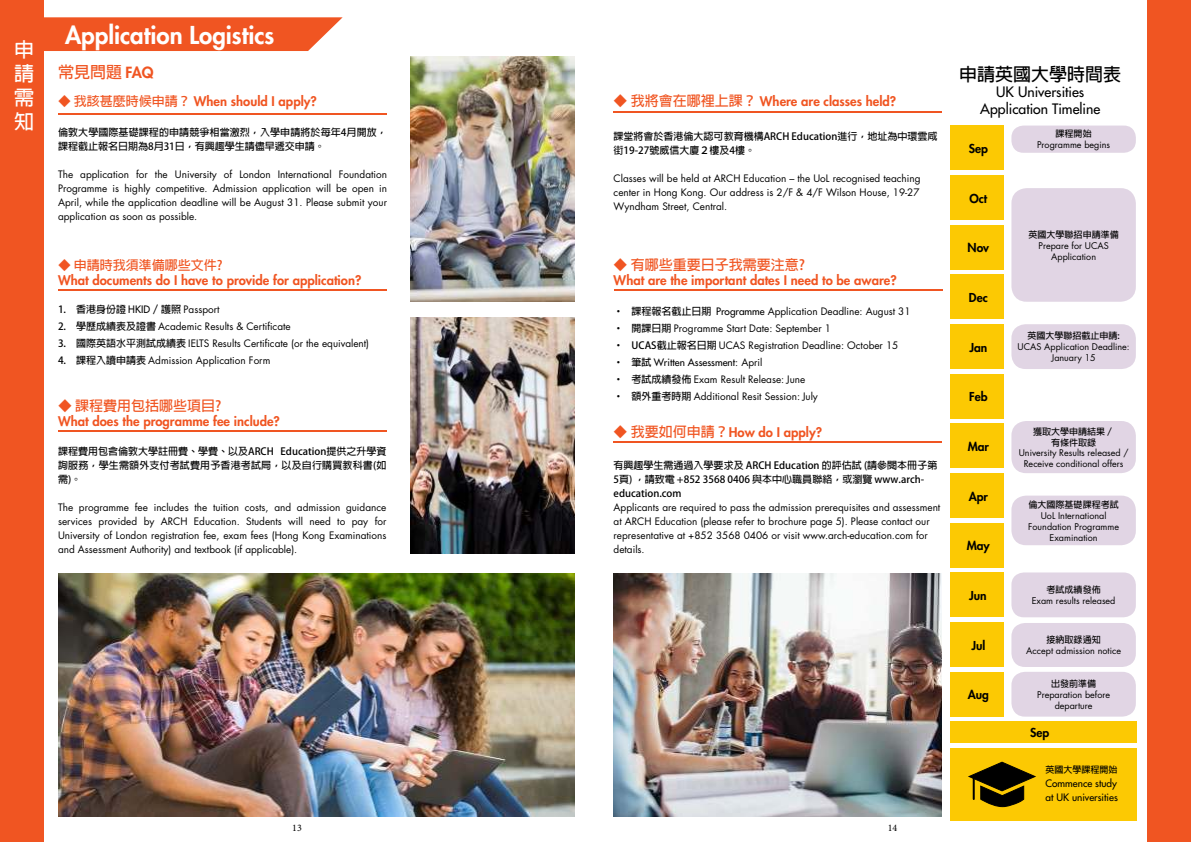
<style>
.page{position:relative;width:1191px;height:842px;background:#fff}
.page>*{position:absolute;margin:0;border:0;box-sizing:border-box;transform-origin:0 0}
.t1{font:800 24px "Futura Std";color:#fff}
.t2{font:700 20px/24px "Adobe Fan Heiti Std";color:#fff;text-align:justify}
.t3{font:700 18px "Adobe Fan Heiti Std";color:#000}
.t4{font:700 16px "Adobe Fan Heiti Std";color:#f05522}
.t5{font:500 14px/16.8px "Futura Std";color:#000;text-align:center}
.t6{font:700 14px "Adobe Fan Heiti Std";color:#f05522}
.t7{font:800 13px "Futura Std";color:#f05522}
.t8{font:700 13px "Adobe Fan Heiti Std";color:#f05522}
.t9{font:800 12px "Futura Std";color:#000}
.t10{font:10px/14px "Futura Std";color:#000;text-align:justify}
.t11{font:700 10px/14px "Adobe Fan Heiti Std";color:#000}
.t12{font:500 10px/14px "Futura Std";color:#000}
.t13{font:10px "Minion Pro";color:#000}
.t14{font:9px/10.8px "Futura Std";color:#000;text-align:center}
.t15{font:700 9px/10.8px "Adobe Fan Heiti Std";color:#000;text-align:center}
.s1{font-family:"Futura Std";font-weight:800;font-size:15px}
.s2{font-family:"Adobe Fan Heiti Std";font-weight:700}
.s3{font-family:"Futura Std";font-weight:500}
.s4{font-family:"Futura Std";font-weight:400}
.s5{font-family:"Adobe Fan Heiti Std";font-weight:700;font-size:14px}
.s6{font-weight:500}
.s7{font-weight:400}
</style>
<div class="page">
<img style="left:613px;top:573px;width:328px;height:244px">
<img style="left:58px;top:573px;width:516px;height:244px">
<img style="left:411px;top:318px;width:163px;height:235px">
<img style="left:411px;top:57px;width:163px;height:244px">
<div style="left:1147px;top:0;width:44px;height:842px;background:#f05522"></div>
<div style="left:0;top:0;width:44px;height:842px;background:#f05522"></div>
<svg style="left:44px;top:17px;width:299px;height:34px;background:#f16031"></svg>
<hr style="left:613px;top:442px;width:329px;height:1px;background:#f05522">
<hr style="left:58px;top:113px;width:328px;height:1px;background:#f05522">
<hr style="left:58px;top:290px;width:328px;height:1px;background:#f05522">
<hr style="left:58px;top:430px;width:328px;height:2px;background:#f05522">
<div style="left:1011px;top:324px;width:124px;height:45px;background:#e1d5e4;border-radius:14px"></div>
<div style="left:1011px;top:126px;width:124px;height:27px;background:#e1d5e4;border-radius:12px"></div>
<div style="left:1011px;top:188px;width:124px;height:114px;background:#e1d5e4;border-radius:15px"></div>
<div style="left:1011px;top:421px;width:124px;height:52px;background:#e1d5e4;border-radius:15px"></div>
<div style="left:1011px;top:623px;width:124px;height:44px;background:#e1d5e4;border-radius:14px"></div>
<div style="left:1011px;top:572px;width:124px;height:45px;background:#e1d5e4;border-radius:12px"></div>
<div style="left:950px;top:126px;width:54px;height:44px;background:#fcc903"></div>
<div style="left:950px;top:175px;width:54px;height:45px;background:#fcc903"></div>
<div style="left:950px;top:225px;width:54px;height:45px;background:#fcc903"></div>
<div style="left:950px;top:275px;width:54px;height:44px;background:#fcc903"></div>
<div style="left:950px;top:324px;width:54px;height:45px;background:#fcc903"></div>
<div style="left:950px;top:374px;width:54px;height:45px;background:#fcc903"></div>
<div style="left:950px;top:423px;width:54px;height:45px;background:#fcc903"></div>
<div style="left:950px;top:473px;width:54px;height:45px;background:#fcc903"></div>
<div style="left:950px;top:672px;width:54px;height:45px;background:#fcc903"></div>
<div style="left:950px;top:622px;width:54px;height:45px;background:#fcc903"></div>
<div style="left:950px;top:572px;width:54px;height:45px;background:#fcc903"></div>
<div style="left:950px;top:523px;width:54px;height:45px;background:#fcc903"></div>
<div style="left:950px;top:748px;width:186px;height:73px;background:#fcc903"></div>
<svg style="left:968px;top:761px;width:68px;height:46px"></svg>
<hr style="left:972px;top:776px;width:2px;height:23px;background:#000">
<div style="left:950px;top:721px;width:186px;height:22px;background:#fcc903"></div>
<hr style="left:614px;top:289px;width:328px;height:1px;background:#f05522">
<hr style="left:613px;top:111px;width:329px;height:2px;background:#f05522">
<div style="left:1011px;top:496px;width:124px;height:49px;background:#e1d5e4;border-radius:15px"></div>
<div style="left:1011px;top:672px;width:124px;height:45px;background:#e1d5e4;border-radius:14px"></div>
<h2 class="t2" style="left:14px;top:38px;width:21px">申請需知</h2>
<h1 class="t1" style="left:65px;top:23px;width:211px">Application Logistics</h1>
<h3 class="t4" style="left:58px;top:63px;width:97px">常見問題 <span class="s1">FAQ</span></h3>
<h3 class="t7" style="left:58px;top:95px;width:260px"><span class="s2">◆ 我該甚麼時候申請？</span> When should I apply?</h3>
<p class="t11" style="left:58px;top:125px;width:330px">倫敦大學國際基礎課程的申請競爭相當激烈，入學申請將於每年4月開放，課程截止報名日期為8月31日，有興趣學生請儘早遞交申請。</p>
<p class="t10" style="left:58px;top:168px;width:330px">The application for the University of London International Foundation Programme is highly competitive. Admission application will be open in April, while the application deadline will be August 31. Please submit your application as soon as possible.</p>
<h3 class="t8" style="left:58px;top:257px;width:166px">◆ 申請時我須準備哪些文件?</h3>
<h3 class="t7" style="left:58px;top:273px;width:305px">What documents do I have to provide for application?</h3>
<p class="t11" style="left:58px;top:302px;width:163px">1. 香港身份證 <span class="s3">HKID /</span> 護照 <span class="s4">Passport</span></p>
<p class="t10" style="left:58px;top:320px;width:234px"><span class="s2">2. 學歷成績表及證書</span> Academic Results &amp; Certificate</p>
<p class="t10" style="left:58px;top:337px;width:313px"><span class="s2">3. 國際英語水平測試成績表</span> IELTS Results Certificate (or the equivalent)</p>
<p class="t10" style="left:58px;top:354px;width:214px"><span class="s2">4. 課程入讀申請表</span> Admission Application Form</p>
<h3 class="t6" style="left:58px;top:397px;width:165px">◆ 課程費用包括哪些項目?</h3>
<h3 class="t7" style="left:58px;top:415px;width:223px">What does the programme fee include?</h3>
<p class="t11" style="left:58px;top:444px;width:330px;text-align:justify">課程費用包含倫敦大學註冊費、學費、以及ARCH Education提供之升學資詢服務，學生需額外支付考試費用予香港考試局，以及自行購買教科書(如需)。</p>
<p class="t10" style="left:58px;top:501px;width:330px">The programme fee includes the tuition costs, and admission guidance services provided by ARCH Education. Students will need to pay for University of London registration fee, exam fees (Hong Kong Examinations and Assessment Authority) and textbook (if applicable).</p>
<h3 class="t7" style="left:613px;top:95px;width:284px"><span class="s5">◆ 我將會在哪裡上課？</span> Where are classes held?</h3>
<p class="t11" style="left:613px;top:130px;width:325px">課堂將會於香港倫大認可教育機構ARCH Education進行，地址為中環雲咸街19-27號威信大廈２樓及4樓。</p>
<p class="t10" style="left:613px;top:172px;width:308px">Classes will be held at ARCH Education – the UoL recognised teaching center in Hong Kong. Our address is 2/F &amp; 4/F Wilson House, 19-27<br>Wyndham Street, Central.</p>
<h3 class="t6" style="left:613px;top:256px;width:193px">◆ 有哪些重要日子我需要注意?</h3>
<h3 class="t7" style="left:613px;top:274px;width:284px">What are the important dates I need to be aware?</h3>
<p class="t10" style="left:613px;top:305px;width:298px"><span class="s2">• 課程報名截止日期</span> <span class="s6">Programme</span> Application Deadline: August 31</p>
<p class="t10" style="left:613px;top:322px;width:219px"><span class="s2">• 開課日期</span> Programme Start Date: September 1</p>
<p class="t10" style="left:613px;top:339px;width:286px"><span class="s2">• UCAS截止報名日期</span> UCAS Registration Deadline: October 15</p>
<p class="t12" style="left:613px;top:356px;width:150px"><span class="s2">• 筆試</span> Written Assessment<span class="s7">: April</span></p>
<p class="t10" style="left:613px;top:373px;width:193px"><span class="s2">• 考試成績發佈</span> Exam Result Release: June</p>
<p class="t10" style="left:613px;top:390px;width:206px"><span class="s2">• 額外重考時期</span> Additional Resit Session: July</p>
<h3 class="t7" style="left:613px;top:426px;width:210px"><span class="s5">◆ 我要如何申請？</span>How do I apply?</h3>
<p class="t11" style="left:613px;top:459px;width:325px">有興趣學生需通過入學要求及 ARCH Education 的評估試 (請參閱本冊子第<br>5頁) ，請致電 +852 3568 0406 與本中心職員聯絡，或瀏覽 www.arch&shy;education.com</p>
<p class="t10" style="left:613px;top:501px;width:328px;text-align:left">Applicants are required to pass the admission prerequisites and assessment at ARCH Education (please refer to brochure page 5). Please contact our representative at +852 3568 0406 or visit www.arch-education.com for details.</p>
<p class="t13" style="left:292px;top:822px;width:11px">13</p>
<p class="t13" style="left:887px;top:822px;width:11px">14</p>
<h3 class="t3" style="left:959px;top:63px;width:163px">申請英國大學時間表</h3>
<h3 class="t5" style="left:980px;top:85px;width:121px">UK Universities<br>Application Timeline</h3>
<p class="t9" style="left:968px;top:143px;width:21px">Sep</p>
<p class="t9" style="left:969px;top:192px;width:19px">Oct</p>
<p class="t9" style="left:967px;top:242px;width:23px">Nov</p>
<p class="t9" style="left:969px;top:292px;width:20px">Dec</p>
<p class="t9" style="left:969px;top:341px;width:19px">Jan</p>
<p class="t9" style="left:969px;top:391px;width:20px">Feb</p>
<p class="t9" style="left:967px;top:441px;width:23px">Mar</p>
<p class="t9" style="left:968px;top:490px;width:21px">Apr</p>
<p class="t9" style="left:966px;top:540px;width:25px">May</p>
<p class="t9" style="left:969px;top:589px;width:19px">Jun</p>
<p class="t9" style="left:971px;top:639px;width:15px">Jul</p>
<p class="t9" style="left:967px;top:689px;width:23px">Aug</p>
<p class="t15" style="left:1055px;top:129px;width:37px">課程開始</p>
<p class="t14" style="left:1037px;top:140px;width:75px">Programme begins</p>
<p class="t15" style="left:1028px;top:229px;width:91px">英國大學聯招申請準備</p>
<p class="t14" style="left:1038px;top:240px;width:72px">Prepare for UCAS<br>Application</p>
<p class="t15" style="left:1027px;top:331px;width:94px">英國大學聯招截止申請:</p>
<p class="t14" style="left:1017px;top:342px;width:114px">UCAS Application Deadline:<br>January 15</p>
<p class="t15" style="left:1033px;top:426px;width:82px">獲取大學申請結果／有條件取錄</p>
<p class="t14" style="left:1018px;top:448px;width:111px">University Results released /<br>Receive conditional offers</p>
<p class="t15" style="left:1028px;top:500px;width:91px">倫大國際基礎課程考試</p>
<p class="t14" style="left:1028px;top:511px;width:92px">UoL International<br>Foundation Programme<br>Examination</p>
<p class="t15" style="left:1046px;top:585px;width:55px">考試成績發佈</p>
<p class="t14" style="left:1031px;top:596px;width:85px">Exam results released</p>
<p class="t15" style="left:1046px;top:635px;width:55px">接納取錄通知</p>
<p class="t14" style="left:1026px;top:646px;width:96px">Accept admission notice</p>
<p class="t15" style="left:1051px;top:678px;width:46px">出發前準備</p>
<p class="t14" style="left:1037px;top:690px;width:74px">Preparation before departure</p>
<p class="t9" style="left:1030px;top:727px;width:21px">Sep</p>
<p class="t15" style="left:1045px;top:765px;width:73px">英國大學課程開始</p>
<p class="t12" style="left:1045px;top:777px;width:74px">Commence study at UK universities</p>
</div>
